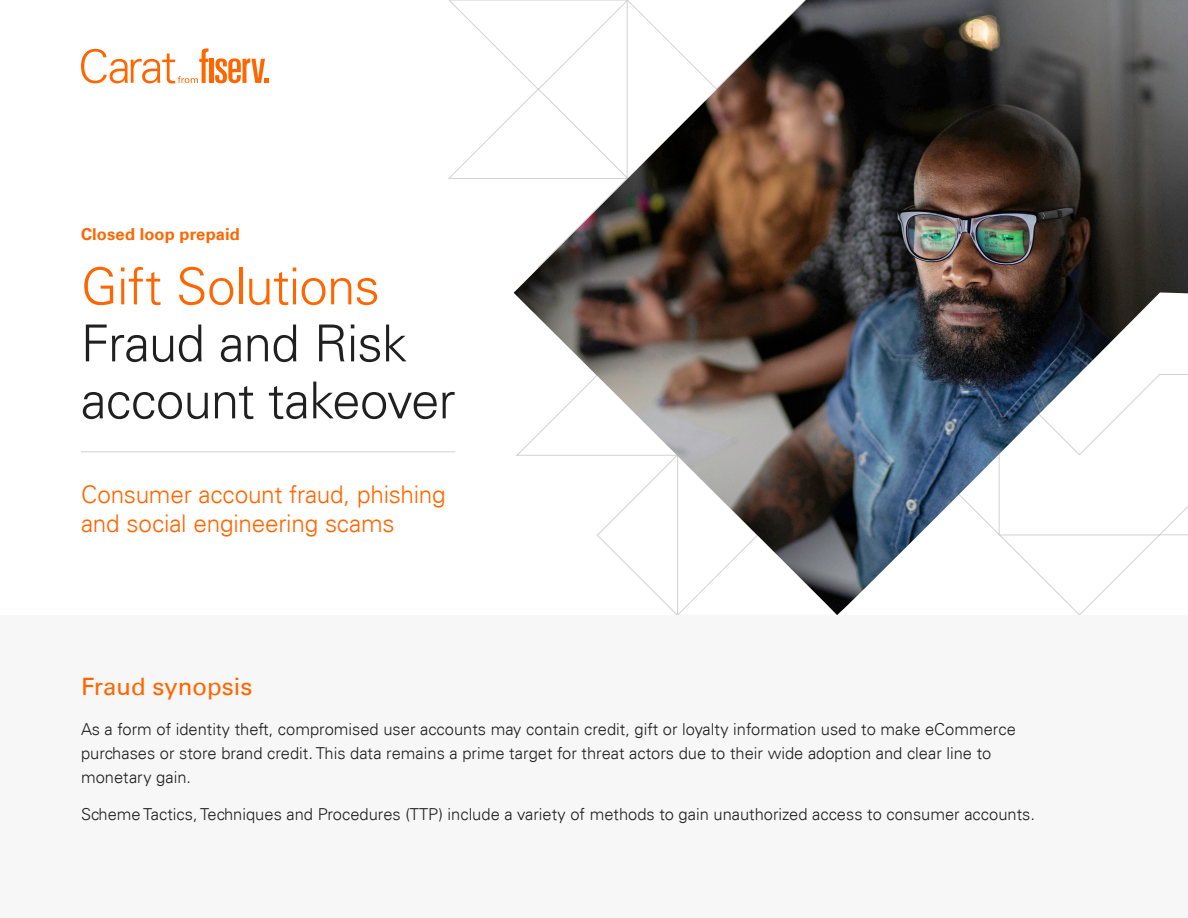
<style>
.page{position:relative;width:1188px;height:918px;background:#fff}
.page>*{position:absolute;margin:0;border:0;box-sizing:border-box;transform-origin:0 0}
.Heading_1{font:300 51px/57px "Univers For Fiserv 45";letter-spacing:-.015em;color:#202020}
.Heading_2{font:300 24.3px/29.2px "Univers For Fiserv 45";letter-spacing:-.01em;color:#f60}
.Heading_3{font:24px "Univers For Fiserv 55";color:#f60}
.Heading_3-2{font:300 16.5px/24px "Univers For Fiserv 45";color:#202020}
.Heading_2-2{font:700 16.5px "Univers For Fiserv 65";letter-spacing:.01em;color:#f60}
.s1{color:#f60}
</style>
<div class="page">
<hr style="left:81px;top:451px;width:375px;height:1px;background:#d2d2d2">
<div style="left:0;top:615px;width:1188px;height:303px;background:#f7f7f7"></div>
<img style="left:514px;top:0;width:674px;height:615px">
<hr style="left:210px;top:59px;width:4px;height:24px;background:#f60">
<svg style="left:215px;top:58px;width:54px;height:25px"></svg>
<svg style="left:81px;top:48px;width:127px;height:35px"></svg>
<p class="Heading_2-2" style="left:81px;top:225px;width:160px">Closed loop prepaid</p>
<p class="Heading_1" style="left:81px;top:258px;width:376px"><span class="s1">Gift Solutions<br></span>Fraud and Risk account takeover</p>
<p class="Heading_2" style="left:81px;top:480px;width:366px">Consumer account fraud, phishing and social engineering scams</p>
<p class="Heading_3" style="left:81px;top:673px;width:173px">Fraud synopsis</p>
<p class="Heading_3-2" style="left:81px;top:717px;width:936px">As a form of identity theft, compromised user accounts may contain credit, gift or loyalty information used to make eCommerce purchases or store brand credit. This data remains a prime target for threat actors due to their wide adoption and clear line to monetary gain.</p>
<p class="Heading_3-2" style="left:81px;top:802px;width:956px">Scheme Tactics, Techniques and Procedures (TTP) include a variety of methods to gain unauthorized access to consumer accounts.</p>
</div>
